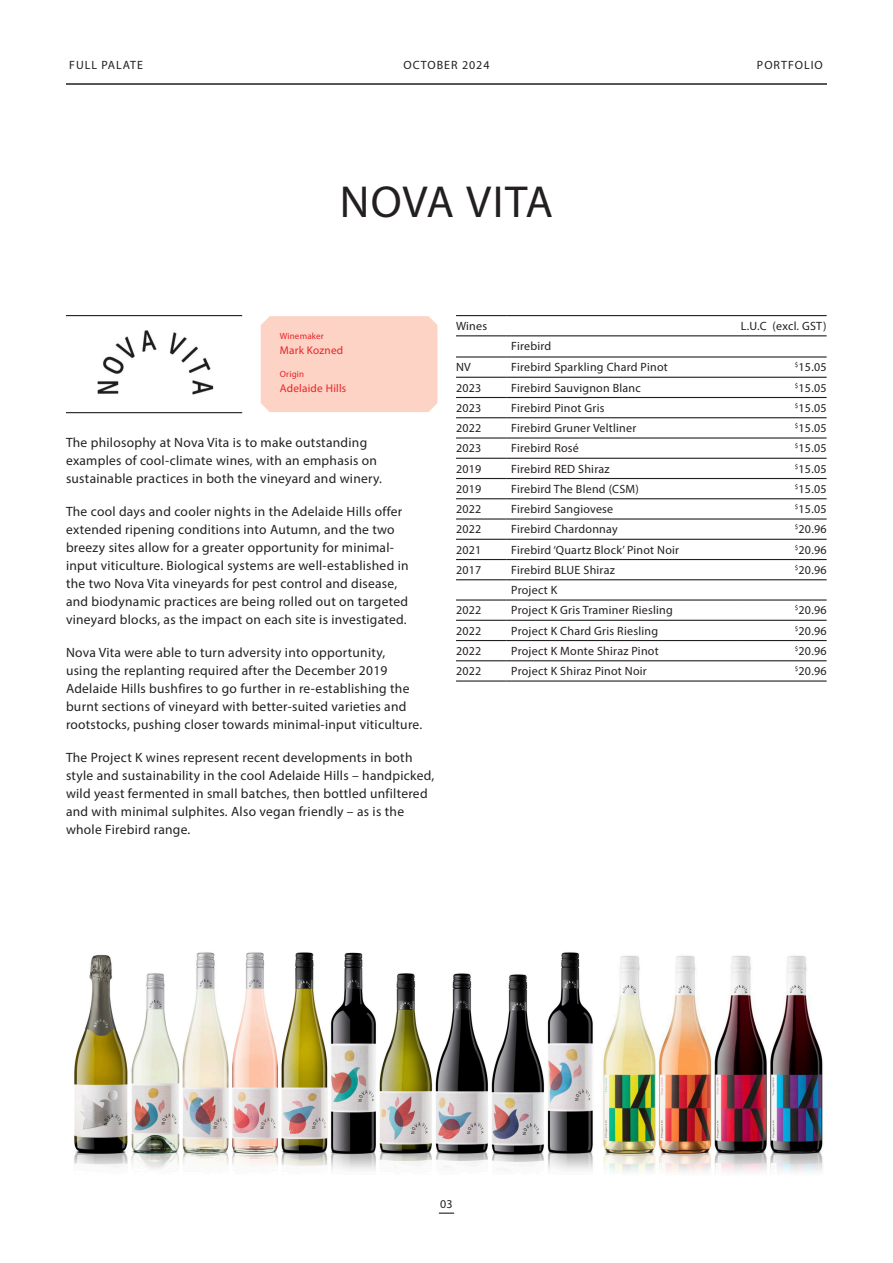
<style>
.page{position:relative;width:893px;height:1263px;background:#fff}
.page>*{position:absolute;margin:0;border:0;box-sizing:border-box;transform-origin:0 0}
.t1{font:45px "Myriad Pro";letter-spacing:.02em;color:#231f20}
.Default{font:13.5px/18px "Myriad Pro";letter-spacing:.02em;color:#212121}
.t2{font:12px "Myriad Pro";letter-spacing:.02em;color:#231f20}
.Default-2{font:12px "Myriad Pro";letter-spacing:.02em;color:#212121}
.t3{font:12px "Myriad Pro";letter-spacing:.08em;color:#231f20}
.Default-3{font:11.25px "Myriad Pro";letter-spacing:.02em;color:#ec2128}
.Default-4{font:9px "Myriad Pro";letter-spacing:.02em;color:#ec2128}
</style>
<div class="page">
<div style="left:261px;top:316px;width:176px;height:96px;background:#fcd3c4"></div>
<svg style="left:439px;top:1212px;width:15px;height:2px"></svg>
<hr style="left:456px;top:335px;width:51px;height:1px;background:#231f20">
<hr style="left:507px;top:335px;width:236px;height:1px;background:#231f20">
<hr style="left:743px;top:335px;width:84px;height:1px;background:#231f20">
<hr style="left:456px;top:356px;width:51px;height:2px;background:#231f20">
<hr style="left:507px;top:356px;width:236px;height:2px;background:#231f20">
<hr style="left:743px;top:356px;width:84px;height:2px;background:#231f20">
<hr style="left:456px;top:377px;width:51px;height:1px;background:#231f20">
<hr style="left:507px;top:377px;width:236px;height:1px;background:#231f20">
<hr style="left:743px;top:377px;width:84px;height:1px;background:#231f20">
<hr style="left:456px;top:397px;width:51px;height:1px;background:#231f20">
<hr style="left:507px;top:397px;width:236px;height:1px;background:#231f20">
<hr style="left:743px;top:397px;width:84px;height:1px;background:#231f20">
<hr style="left:456px;top:417px;width:51px;height:1px;background:#231f20">
<hr style="left:507px;top:417px;width:236px;height:1px;background:#231f20">
<hr style="left:743px;top:417px;width:84px;height:1px;background:#231f20">
<hr style="left:456px;top:437px;width:51px;height:2px;background:#231f20">
<hr style="left:507px;top:437px;width:236px;height:2px;background:#231f20">
<hr style="left:743px;top:437px;width:84px;height:2px;background:#231f20">
<hr style="left:456px;top:458px;width:51px;height:1px;background:#231f20">
<hr style="left:507px;top:458px;width:236px;height:1px;background:#231f20">
<hr style="left:743px;top:458px;width:84px;height:1px;background:#231f20">
<hr style="left:456px;top:478px;width:51px;height:1px;background:#231f20">
<hr style="left:507px;top:478px;width:236px;height:1px;background:#231f20">
<hr style="left:743px;top:478px;width:84px;height:1px;background:#231f20">
<hr style="left:456px;top:498px;width:51px;height:1px;background:#231f20">
<hr style="left:507px;top:498px;width:236px;height:1px;background:#231f20">
<hr style="left:743px;top:498px;width:84px;height:1px;background:#231f20">
<hr style="left:456px;top:518px;width:51px;height:2px;background:#231f20">
<hr style="left:507px;top:518px;width:236px;height:2px;background:#231f20">
<hr style="left:743px;top:518px;width:84px;height:2px;background:#231f20">
<hr style="left:456px;top:539px;width:51px;height:1px;background:#231f20">
<hr style="left:507px;top:539px;width:236px;height:1px;background:#231f20">
<hr style="left:743px;top:539px;width:84px;height:1px;background:#231f20">
<hr style="left:456px;top:559px;width:51px;height:1px;background:#231f20">
<hr style="left:507px;top:559px;width:236px;height:1px;background:#231f20">
<hr style="left:743px;top:559px;width:84px;height:1px;background:#231f20">
<hr style="left:456px;top:579px;width:51px;height:1px;background:#231f20">
<hr style="left:507px;top:579px;width:236px;height:1px;background:#231f20">
<hr style="left:743px;top:579px;width:84px;height:1px;background:#231f20">
<hr style="left:456px;top:599px;width:51px;height:2px;background:#231f20">
<hr style="left:507px;top:599px;width:236px;height:2px;background:#231f20">
<hr style="left:743px;top:599px;width:84px;height:2px;background:#231f20">
<hr style="left:456px;top:620px;width:51px;height:1px;background:#231f20">
<hr style="left:507px;top:620px;width:236px;height:1px;background:#231f20">
<hr style="left:743px;top:620px;width:84px;height:1px;background:#231f20">
<hr style="left:456px;top:640px;width:51px;height:1px;background:#231f20">
<hr style="left:507px;top:640px;width:236px;height:1px;background:#231f20">
<hr style="left:743px;top:640px;width:84px;height:1px;background:#231f20">
<hr style="left:456px;top:660px;width:51px;height:1px;background:#231f20">
<hr style="left:507px;top:660px;width:236px;height:1px;background:#231f20">
<hr style="left:743px;top:660px;width:84px;height:1px;background:#231f20">
<hr style="left:456px;top:680px;width:51px;height:2px;background:#231f20">
<hr style="left:507px;top:680px;width:236px;height:2px;background:#231f20">
<hr style="left:743px;top:680px;width:84px;height:2px;background:#231f20">
<hr style="left:456px;top:315px;width:51px;height:1px;background:#231f20">
<hr style="left:507px;top:315px;width:236px;height:1px;background:#231f20">
<hr style="left:743px;top:315px;width:84px;height:1px;background:#231f20">
<img style="left:74px;top:952px;width:749px;height:221px">
<div style="left:280px;top:333px;width:139px;height:60px;background:#fcd3c4"></div>
<hr style="left:66px;top:315px;width:176px;height:1px;background:#231f20">
<hr style="left:66px;top:412px;width:176px;height:1px;background:#231f20">
<img style="left:97px;top:330px;width:117px;height:65px">
<hr style="left:66px;top:83px;width:761px;height:2px;background:#231f20">
<p class="t3" style="left:69px;top:58px;width:75px">FULL PALATE</p>
<p class="t3" style="left:403px;top:58px;width:88px">OCTOBER 2024</p>
<p class="t3" style="left:757px;top:58px;width:67px">PORTFOLIO</p>
<p class="t1" style="left:340px;top:174px;width:215px">NOVA VITA</p>
<p class="Default-4" style="left:280px;top:331px;width:46px">Winemaker</p>
<p class="Default-3" style="left:280px;top:344px;width:65px">Mark Kozned</p>
<p class="Default-4" style="left:280px;top:368px;width:26px">Origin</p>
<p class="Default-3" style="left:280px;top:381px;width:68px">Adelaide Hills</p>
<p class="Default" style="left:66px;top:433px;width:318px">The philosophy at Nova Vita is to make outstanding examples of cool-climate wines, with an emphasis on sustainable practices in both the vineyard and winery.</p>
<p class="Default" style="left:66px;top:502px;width:344px">The cool days and cooler nights in the Adelaide Hills offer extended ripening conditions into Autumn, and the two breezy sites allow for a greater opportunity for minimal&shy;input viticulture. Biological systems are well-established in the two Nova Vita vineyards for pest control and disease, and biodynamic practices are being rolled out on targeted vineyard blocks, as the impact on each site is investigated.</p>
<p class="Default" style="left:66px;top:643px;width:358px">Nova Vita were able to turn adversity into opportunity,<br>using the replanting required after the December 2019<br>Adelaide Hills bushfires to go further in re-establishing the burnt sections of vineyard with better-suited varieties and rootstocks, pushing closer towards minimal-input viticulture.</p>
<p class="Default" style="left:66px;top:748px;width:370px">The Project K wines represent recent developments in both style and sustainability in the cool Adelaide Hills – handpicked, wild yeast fermented in small batches, then bottled unfiltered and with minimal sulphites. Also vegan friendly – as is the whole Firebird range.</p>
<p class="t2" style="left:456px;top:318px;width:33px">Wines</p>
<p class="Default-2" style="left:741px;top:318px;width:87px">L.U.C (excl. GST)</p>
<p class="t2" style="left:511px;top:339px;width:42px">Firebird</p>
<p class="t2" style="left:456px;top:360px;width:16px">NV</p>
<p class="t2" style="left:511px;top:360px;width:158px">Firebird Sparkling Chard Pinot</p>
<p class="Default-2" style="left:795px;top:360px;width:33px"><sup>$</sup>15.05</p>
<p class="t2" style="left:456px;top:380px;width:27px">2023</p>
<p class="t2" style="left:511px;top:380px;width:131px">Firebird Sauvignon Blanc</p>
<p class="Default-2" style="left:795px;top:380px;width:33px"><sup>$</sup>15.05</p>
<p class="t2" style="left:456px;top:400px;width:27px">2023</p>
<p class="t2" style="left:511px;top:400px;width:95px">Firebird Pinot Gris</p>
<p class="Default-2" style="left:795px;top:400px;width:33px"><sup>$</sup>15.05</p>
<p class="t2" style="left:456px;top:421px;width:27px">2022</p>
<p class="t2" style="left:511px;top:421px;width:127px">Firebird Gruner Veltliner</p>
<p class="Default-2" style="left:795px;top:421px;width:33px"><sup>$</sup>15.05</p>
<p class="t2" style="left:456px;top:441px;width:27px">2023</p>
<p class="t2" style="left:511px;top:441px;width:69px">Firebird Rosé</p>
<p class="Default-2" style="left:795px;top:441px;width:33px"><sup>$</sup>15.05</p>
<p class="t2" style="left:456px;top:461px;width:27px">2019</p>
<p class="t2" style="left:511px;top:461px;width:100px">Firebird RED Shiraz</p>
<p class="Default-2" style="left:795px;top:461px;width:33px"><sup>$</sup>15.05</p>
<p class="t2" style="left:456px;top:481px;width:27px">2019</p>
<p class="t2" style="left:511px;top:481px;width:129px">Firebird The Blend (CSM)</p>
<p class="Default-2" style="left:795px;top:481px;width:33px"><sup>$</sup>15.05</p>
<p class="t2" style="left:456px;top:502px;width:27px">2022</p>
<p class="t2" style="left:511px;top:502px;width:104px">Firebird Sangiovese</p>
<p class="Default-2" style="left:795px;top:502px;width:33px"><sup>$</sup>15.05</p>
<p class="t2" style="left:456px;top:522px;width:27px">2022</p>
<p class="t2" style="left:511px;top:522px;width:108px">Firebird Chardonnay</p>
<p class="Default-2" style="left:795px;top:522px;width:33px"><sup>$</sup>20.96</p>
<p class="t2" style="left:456px;top:542px;width:27px">2021</p>
<p class="t2" style="left:511px;top:542px;width:169px">Firebird ‘Quartz Block’ Pinot Noir</p>
<p class="Default-2" style="left:795px;top:542px;width:33px"><sup>$</sup>20.96</p>
<p class="t2" style="left:456px;top:562px;width:27px">2017</p>
<p class="t2" style="left:511px;top:562px;width:105px">Firebird BLUE Shiraz</p>
<p class="Default-2" style="left:795px;top:562px;width:33px"><sup>$</sup>20.96</p>
<p class="t2" style="left:511px;top:583px;width:47px">Project K</p>
<p class="t2" style="left:456px;top:603px;width:27px">2022</p>
<p class="t2" style="left:511px;top:603px;width:163px">Project K Gris Traminer Riesling</p>
<p class="Default-2" style="left:795px;top:603px;width:33px"><sup>$</sup>20.96</p>
<p class="t2" style="left:456px;top:623px;width:27px">2022</p>
<p class="t2" style="left:511px;top:623px;width:148px">Project K Chard Gris Riesling</p>
<p class="Default-2" style="left:795px;top:623px;width:33px"><sup>$</sup>20.96</p>
<p class="t2" style="left:456px;top:643px;width:27px">2022</p>
<p class="t2" style="left:511px;top:643px;width:149px">Project K Monte Shiraz Pinot</p>
<p class="Default-2" style="left:795px;top:643px;width:33px"><sup>$</sup>20.96</p>
<p class="t2" style="left:456px;top:664px;width:27px">2022</p>
<p class="t2" style="left:511px;top:664px;width:137px">Project K Shiraz Pinot Noir</p>
<p class="Default-2" style="left:795px;top:664px;width:33px"><sup>$</sup>20.96</p>
<p class="t2" style="left:440px;top:1197px;width:14px">03</p>
</div>
